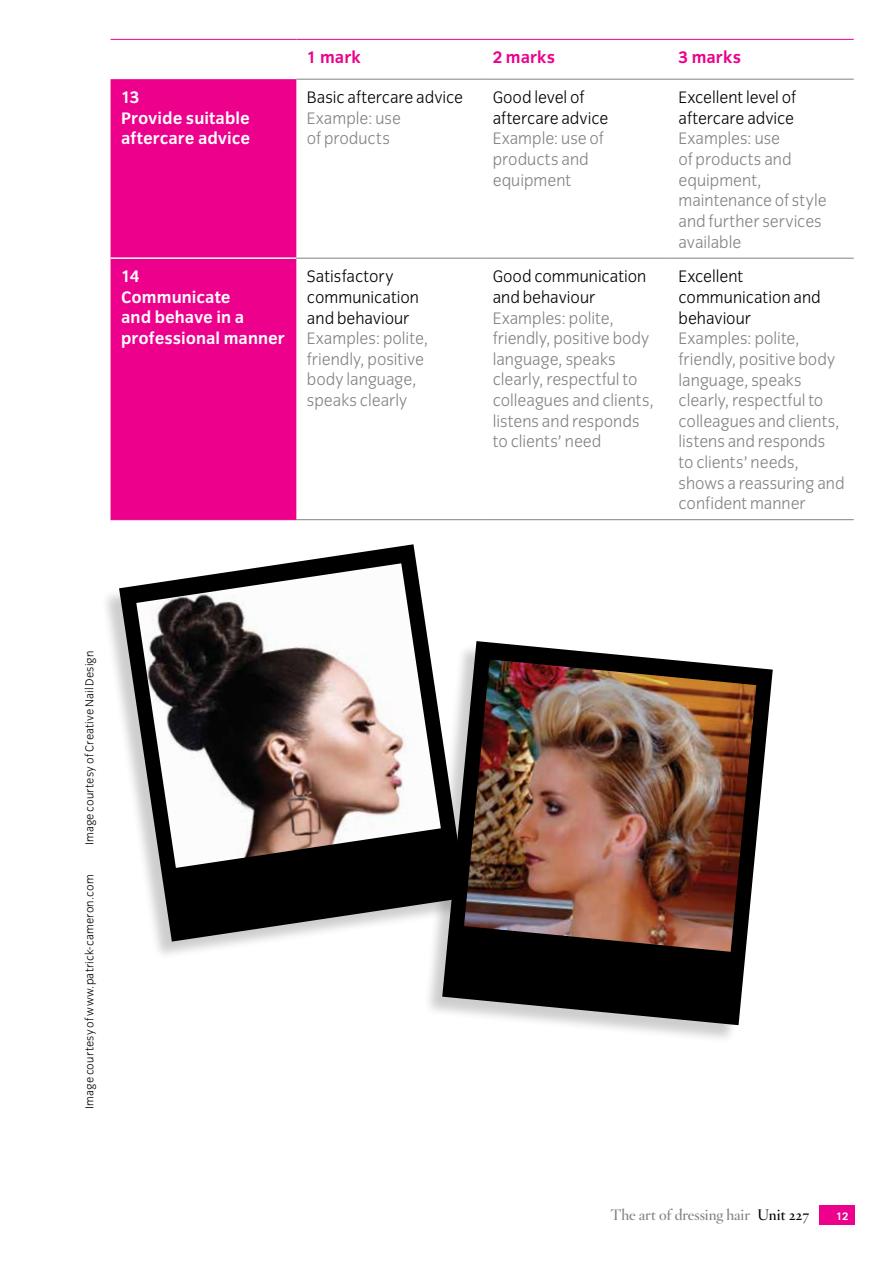
<style>
.page{position:relative;width:893px;height:1263px;background:#fff}
.page>*{position:absolute;margin:0;border:0;box-sizing:border-box;transform-origin:0 0}
.t1{font:300 17.25px/20.7px "Congress Sans";color:#808285}
.t2{font:300 17.25px/20.7px "Congress Sans";letter-spacing:-.005em;color:#000}
.t3{font:700 17.25px/20.7px "Congress Sans";color:#fff}
.t4{font:700 17.25px "Congress Sans";color:#ec008c}
.t5{font:15px "Hoefler Titling HTF Sm Roman";color:#808285}
.t6{font:300 12px "Congress Sans";letter-spacing:.015em;color:#000}
.t7{font:700 11.25px "Congress Sans";color:#fff}
.s1{color:#000}
</style>
<div class="page">
<div style="left:819px;top:1205px;width:36px;height:20px;background:#ec008c"></div>
<div style="left:111px;top:79px;width:185px;height:440px;background:#ec008c"></div>
<hr style="left:111px;top:257px;width:185px;height:2px;background:#fff">
<hr style="left:296px;top:519px;width:186px;height:1px;background:#808285">
<hr style="left:482px;top:519px;width:186px;height:1px;background:#808285">
<hr style="left:668px;top:519px;width:186px;height:1px;background:#808285">
<hr style="left:111px;top:39px;width:185px;height:1px;background:#ec008c">
<hr style="left:296px;top:39px;width:186px;height:1px;background:#ec008c">
<hr style="left:482px;top:39px;width:186px;height:1px;background:#ec008c">
<hr style="left:668px;top:39px;width:186px;height:1px;background:#ec008c">
<hr style="left:296px;top:79px;width:186px;height:1px;background:#808285">
<hr style="left:482px;top:79px;width:186px;height:1px;background:#808285">
<hr style="left:668px;top:79px;width:186px;height:1px;background:#808285">
<hr style="left:296px;top:258px;width:186px;height:1px;background:#808285">
<hr style="left:482px;top:258px;width:186px;height:1px;background:#808285">
<hr style="left:668px;top:258px;width:186px;height:1px;background:#808285">
<hr style="left:111px;top:519px;width:185px;height:1px;background:#ec008c">
<div style="left:423px;top:643px;width:348px;height:401px;background:#000;opacity:.2"></div>
<svg style="left:442px;top:641px;width:331px;height:384px;fill:#000"></svg>
<img style="left:465px;top:659px;width:291px;height:293px">
<div style="left:100px;top:546px;width:365px;height:415px;background:#000;opacity:.2"></div>
<svg style="left:119px;top:544px;width:347px;height:397px"></svg>
<img style="left:136px;top:563px;width:305px;height:305px">
<p class="t4" style="left:307px;top:48px;width:55px">1 mark</p>
<p class="t4" style="left:493px;top:48px;width:64px">2 marks</p>
<p class="t4" style="left:679px;top:48px;width:64px">3 marks</p>
<p class="t3" style="left:121px;top:87px;width:130px">13<br>Provide suitable aftercare advice</p>
<p class="t2" style="left:307px;top:87px;width:158px">Basic aftercare advice</p>
<p class="t1" style="left:307px;top:108px;width:95px">Example: use of products</p>
<p class="t3" style="left:121px;top:266px;width:165px">14<br>Communicate<br>and behave in a professional manner</p>
<p class="t2" style="left:307px;top:266px;width:114px">Satisfactory communication and behaviour</p>
<p class="t1" style="left:307px;top:328px;width:123px">Examples: polite, friendly, positive body language, speaks clearly</p>
<p class="t2" style="left:493px;top:87px;width:117px">Good level of aftercare advice</p>
<p class="t1" style="left:493px;top:128px;width:112px">Example: use of products and equipment</p>
<p class="t2" style="left:493px;top:266px;width:155px">Good communication and behaviour</p>
<p class="t1" style="left:493px;top:308px;width:163px">Examples: polite, friendly, positive body language, speaks clearly, respectful to colleagues and clients, listens and responds to clients’ need</p>
<p class="t2" style="left:679px;top:87px;width:119px">Excellent level of aftercare advice</p>
<p class="t1" style="left:679px;top:128px;width:149px">Examples: use<br>of products and equipment, maintenance of style and further services available</p>
<p class="t2" style="left:679px;top:266px;width:144px">Excellent communication and behaviour</p>
<p class="t1" style="left:679px;top:328px;width:167px">Examples: polite, friendly, positive body language, speaks clearly, respectful to colleagues and clients, listens and responds to clients’ needs, shows a reassuring and confident manner</p>
<p class="t6" style="left:83px;top:845px;width:196px;rotate:-90deg">Image courtesy of Creative Nail Design</p>
<p class="t6" style="left:83px;top:1109px;width:236px;rotate:-90deg">Image courtesy of www.patrick-cameron.com</p>
<p class="t5" style="left:610px;top:1204px;width:200px">The art of dressing hair <span class="s1">Unit 227</span></p>
<p class="t7" style="left:836px;top:1209px;width:14px">12</p>
</div>
